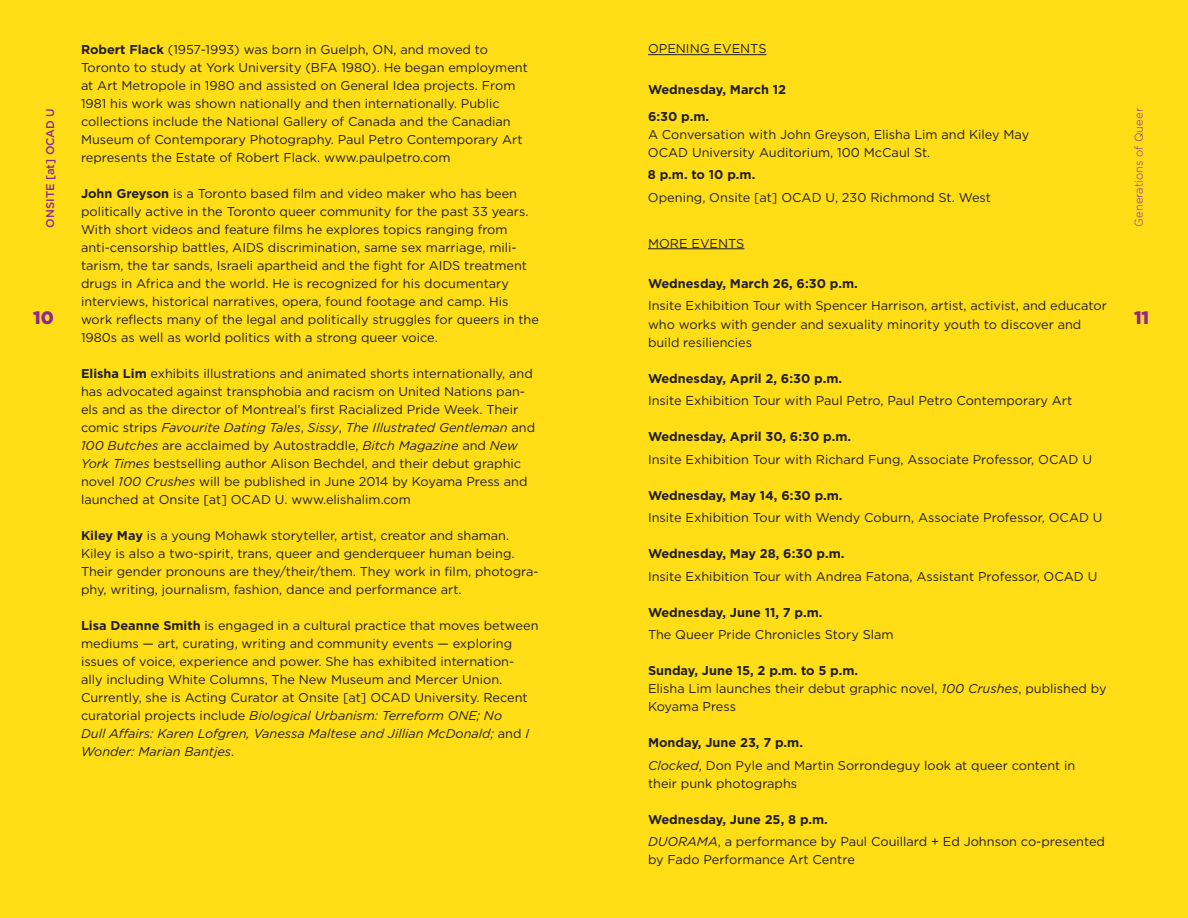
<style>
.page{position:relative;width:1188px;height:918px;background:#ffdd17}
.page>*{position:absolute;margin:0;border:0;box-sizing:border-box;transform-origin:0 0}
.t1{font:900 18px "Gotham";color:#90268f}
.Paragraph_Style_2{font:12.75px/18px "Gotham";color:#231f20}
.Paragraph_Style_2-2{font:700 12.75px "Gotham";color:#231f20}
.t2{font:300 11.25px "Gotham";color:#90268f}
.t3{font:500 11.25px "Gotham";color:#90268f}
.s1{font-weight:700}
.s2{font-style:italic}
</style>
<div class="page">
<hr style="left:648px;top:54px;width:119px;height:1px;background:#231f20">
<hr style="left:648px;top:248px;width:96px;height:1px;background:#231f20">
<p class="Paragraph_Style_2" style="left:648px;top:40px;width:120px">OPENING EVENTS</p>
<p class="Paragraph_Style_2-2" style="left:648px;top:81px;width:140px">Wednesday, March 12</p>
<p class="Paragraph_Style_2-2" style="left:648px;top:108px;width:63px">6:30 p.m.</p>
<p class="Paragraph_Style_2" style="left:648px;top:125px;width:383px">A Conversation with John Greyson, Elisha Lim and Kiley May<br>OCAD University Auditorium, 100 McCaul St.</p>
<p class="Paragraph_Style_2-2" style="left:648px;top:166px;width:109px">8 p.m. to 10 p.m.</p>
<p class="Paragraph_Style_2" style="left:648px;top:188px;width:344px">Opening, Onsite [at] OCAD U, 230 Richmond St. West</p>
<p class="Paragraph_Style_2" style="left:648px;top:234px;width:98px">MORE EVENTS</p>
<p class="Paragraph_Style_2-2" style="left:648px;top:275px;width:211px">Wednesday, March 26, 6:30 p.m.</p>
<p class="Paragraph_Style_2" style="left:648px;top:297px;width:460px">Insite Exhibition Tour with Spencer Harrison, artist, activist, and educator who works with gender and sexuality minority youth to discover and build resiliencies</p>
<p class="Paragraph_Style_2-2" style="left:648px;top:370px;width:196px">Wednesday, April 2, 6:30 p.m.</p>
<p class="Paragraph_Style_2" style="left:648px;top:391px;width:426px">Insite Exhibition Tour with Paul Petro, Paul Petro Contemporary Art</p>
<p class="Paragraph_Style_2-2" style="left:648px;top:428px;width:205px">Wednesday, April 30, 6:30 p.m.</p>
<p class="Paragraph_Style_2" style="left:648px;top:450px;width:446px">Insite Exhibition Tour with Richard Fung, Associate Professor, OCAD U</p>
<p class="Paragraph_Style_2-2" style="left:648px;top:487px;width:196px">Wednesday, May 14, 6:30 p.m.</p>
<p class="Paragraph_Style_2" style="left:648px;top:508px;width:456px">Insite Exhibition Tour with Wendy Coburn, Associate Professor, OCAD U</p>
<p class="Paragraph_Style_2-2" style="left:648px;top:545px;width:198px">Wednesday, May 28, 6:30 p.m.</p>
<p class="Paragraph_Style_2" style="left:648px;top:567px;width:451px">Insite Exhibition Tour with Andrea Fatona, Assistant Professor, OCAD U</p>
<p class="Paragraph_Style_2-2" style="left:648px;top:604px;width:176px">Wednesday, June 11, 7 p.m.</p>
<p class="Paragraph_Style_2" style="left:648px;top:625px;width:247px">The Queer Pride Chronicles Story Slam</p>
<p class="Paragraph_Style_2" style="left:648px;top:661px;width:460px"><span class="s1">Sunday, June 15, 2 p.m. to 5 p.m.<br></span>Elisha Lim launches their debut graphic novel, <span class="s2">100 Crushes</span>, published by<br>Koyama Press</p>
<p class="Paragraph_Style_2-2" style="left:648px;top:734px;width:157px">Monday, June 23, 7 p.m.</p>
<p class="Paragraph_Style_2" style="left:648px;top:756px;width:429px"><span class="s2">Clocked</span>, Don Pyle and Martin Sorrondeguy look at queer content in their punk photographs</p>
<p class="Paragraph_Style_2-2" style="left:648px;top:811px;width:181px">Wednesday, June 25, 8 p.m.</p>
<p class="Paragraph_Style_2" style="left:648px;top:832px;width:459px"><span class="s2">DUORAMA</span>, a performance by Paul Couillard + Ed Johnson co-presented by Fado Performance Art Centre</p>
<p class="Paragraph_Style_2" style="left:81px;top:40px;width:448px"><span class="s1">Robert Flack</span> (1957-1993) was born in Guelph, ON, and moved to Toronto to study at York University (BFA 1980). He began employment at Art Metropole in 1980 and assisted on General Idea projects. From 1981 his work was shown nationally and then internationally. Public collections include the National Gallery of Canada and the Canadian Museum of Contemporary Photography. Paul Petro Contemporary Art represents the Estate of Robert Flack. www.paulpetro.com</p>
<p class="Paragraph_Style_2" style="left:81px;top:184px;width:460px"><span class="s1">John Greyson</span> is a Toronto based film and video maker who has been politically active in the Toronto queer community for the past 33 years.<br>With short videos and feature films he explores topics ranging from anti-censorship battles, AIDS discrimination, same sex marriage, mili&shy;tarism, the tar sands, Israeli apartheid and the fight for AIDS treatment drugs in Africa and the world. He is recognized for his documentary interviews, historical narratives, opera, found footage and camp. His work reflects many of the legal and politically struggles for queers in the 1980s as well as world politics with a strong queer voice.</p>
<p class="Paragraph_Style_2" style="left:81px;top:364px;width:456px"><span class="s1">Elisha Lim</span> exhibits illustrations and animated shorts internationally, and has advocated against transphobia and racism on United Nations pan&shy;els and as the director of Montreal’s first Racialized Pride Week. Their comic strips <span class="s2">Favourite Dating Tales</span>, <span class="s2">Sissy</span>, <span class="s2">The Illustrated Gentleman</span> and <span class="s2">100 Butches</span> are acclaimed by Autostraddle, <span class="s2">Bitch Magazine</span> and <span class="s2">New York Times</span> bestselling author Alison Bechdel, and their debut graphic novel <span class="s2">100 Crushes</span> will be published in June 2014 by Koyama Press and launched at Onsite [at] OCAD U. www.elishalim.com</p>
<p class="Paragraph_Style_2" style="left:81px;top:526px;width:459px"><span class="s1">Kiley May</span> is a young Mohawk storyteller, artist, creator and shaman.<br>Kiley is also a two-spirit, trans, queer and genderqueer human being.<br>Their gender pronouns are they/their/them. They work in film, photogra&shy;phy, writing, journalism, fashion, dance and performance art.</p>
<p class="Paragraph_Style_2" style="left:81px;top:616px;width:459px"><span class="s1">Lisa Deanne Smith</span> is engaged in a cultural practice that moves between mediums — art, curating, writing and community events — exploring issues of voice, experience and power. She has exhibited internation&shy;ally including White Columns, The New Museum and Mercer Union.<br>Currently, she is Acting Curator at Onsite [at] OCAD University. Recent curatorial projects include <span class="s2">Biological Urbanism: Terreform ONE; No<br>Dull Affairs: Karen Lofgren, Vanessa Maltese and Jillian McDonald;</span> and <span class="s2">I Wonder: Marian Bantjes</span>.</p>
<p class="t2" style="left:1132px;top:227px;width:120px;rotate:-90deg">Generations of Queer</p>
<p class="t3" style="left:43px;top:228px;width:121px;rotate:-90deg">ONSITE [at] OCAD U</p>
<h1 class="t1" style="left:33px;top:305px;width:22px">10</h1>
<h1 class="t1" style="left:1134px;top:305px;width:17px">11</h1>
</div>
